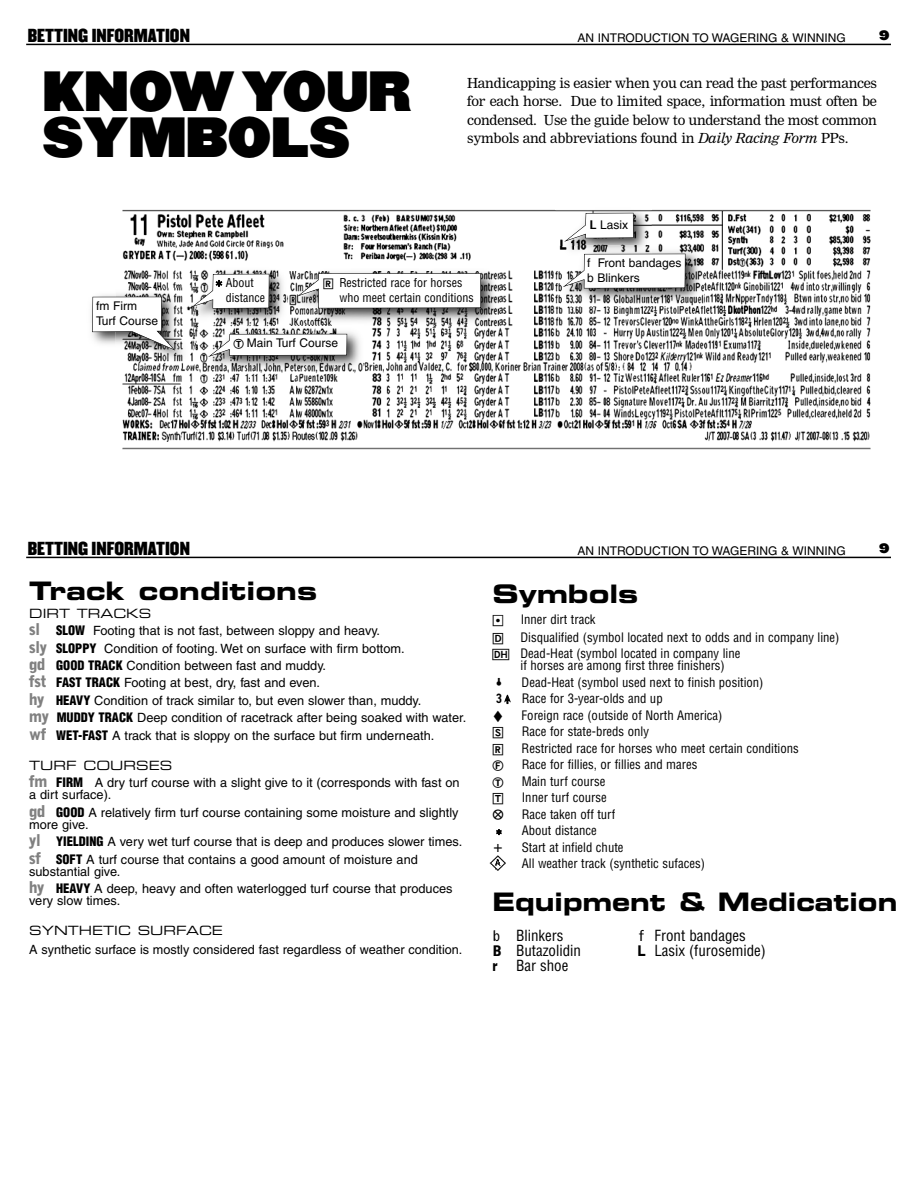
<style>
.page{position:relative;width:918px;height:1188px;background:#fff}
.page>*{position:absolute;margin:0;border:0;box-sizing:border-box;transform-origin:0 0}
.t1{font:49.5px/46.5px "Champion HTF Heavyweight";color:#000}
.t2{font:25.5px "Eurostile Bold Extended Two";color:#000}
.t3{font:25.5px "Eurostile Bold Extended Two";color:#000;scale:.95 1}
.t4{font:16.5px "Champion HTF Middleweight";color:#000}
.t5{font:15.15px/18.5px "Nimrod Rgl";letter-spacing:-.02em;color:#000;text-align:justify}
.t6{font:condensed 15px "Helvetica";color:#000}
.t7{font:12.75px/17.4px "Helvetica";color:#000}
.t8{font:condensed 12.75px/16.5px "Helvetica";color:#000}
.t9{font:12.75px "Eurostile Extended Two";color:#000}
.t10{font:12.75px "Crankshaw Pi";color:#000}
.t11{font:12px/15px "Helvetica";color:#000}
.t12{font:condensed 12px/15px "Helvetica";color:#000}
.t13{font:12px "Champion HTF Heavyweight";color:#000}
.t14{font:6.3px "Crankshaw Pi";color:#000}
.s1{font-family:"Nimrod Itl"}
.s2{font-family:"Crankshaw Pi";font-stretch:normal;font-size:7.5px}
.s3{font-family:"Crankshaw Pi";font-stretch:normal}
.s4{font-family:"Crankshaw Pi"}
.s5{font-family:"Lucida Grande";font-weight:700}
.s6{font-family:"Paddock";font-weight:700;font-size:16.5px;color:#808080}
.s7{font-weight:900;font-stretch:condensed}
.s8{font-family:"Paddock";font-weight:700;font-stretch:normal}
.s9{font-family:"Paddock";font-weight:300;font-stretch:normal}
</style>
<div class="page">
<hr style="left:26px;top:44px;width:865px;height:1px;background:#000">
<img style="left:122px;top:210px;width:749px;height:240px">
<img style="left:200px;top:328px;width:165px;height:47px">
<svg style="left:208px;top:334px;width:139px;height:23px"></svg>
<img style="left:289px;top:263px;width:210px;height:64px">
<img style="left:200px;top:324px;width:165px;height:4px">
<svg style="left:297px;top:273px;width:184px;height:35px"></svg>
<img style="left:183px;top:265px;width:105px;height:62px">
<img style="left:555px;top:210px;width:97px;height:35px">
<svg style="left:564px;top:213px;width:70px;height:29px"></svg>
<img style="left:554px;top:245px;width:150px;height:62px">
<svg style="left:563px;top:254px;width:122px;height:34px"></svg>
<img style="left:91px;top:288px;width:103px;height:82px">
<img style="left:183px;top:288px;width:10px;height:39px">
<svg style="left:191px;top:274px;width:78px;height:35px"></svg>
<svg style="left:92px;top:297px;width:83px;height:54px"></svg>
<hr style="left:26px;top:557px;width:865px;height:1px;background:#000">
<img style="left:490px;top:855px;width:16px;height:16px">
<p class="t4" style="left:28px;top:26px;width:164px">BETTING INFORMATION</p>
<p class="t11" style="left:577px;top:31px;width:270px">AN INTRODUCTION TO WAGERING &amp; WINNING</p>
<p class="t13" style="left:879px;top:29px;width:12px">9</p>
<h1 class="t1" style="left:43px;top:70px;width:370px">KNOWYOUR<br>SYMBOLS</h1>
<p class="t5" style="left:467px;top:75px;width:411px">Handicapping is easier when you can read the past performances for each horse. Due to limited space, information must often be condensed. Use the guide below to understand the most common symbols and abbreviations found in <span class="s1">Daily Racing Form</span> PPs.</p>
<p class="t11" style="left:96px;top:300px;width:64px;line-height:14.4px">fm Firm<br>Turf Course</p>
<p class="t12" style="left:226px;top:275px;width:41px;text-indent:-10px"><span class="s2">;</span> About distance</p>
<p class="t12" style="left:339px;top:276px;width:136px;text-indent:-16px"><span class="s3">,</span> Restricted race for horses who meet certain conditions</p>
<p class="t11" style="left:234px;top:336px;width:106px"><span class="s4">p</span> Main Turf Course</p>
<p class="t11" style="left:590px;top:218px;width:40px"><span class="s5">L</span> Lasix</p>
<p class="t11" style="left:587px;top:257px;width:96px">f Front bandages b Blinkers</p>
<p class="t4" style="left:28px;top:539px;width:164px">BETTING INFORMATION</p>
<p class="t11" style="left:577px;top:544px;width:270px">AN INTRODUCTION TO WAGERING &amp; WINNING</p>
<p class="t13" style="left:879px;top:542px;width:12px">9</p>
<h2 class="t2" style="left:29px;top:582px;width:289px">Track conditions</h2>
<p class="t9" style="left:29px;top:609px;width:124px">DIRT TRACKS</p>
<p class="t7" style="left:29px;top:623px;width:439px"><span class="s6">sl</span> <span class="s7">SLOW</span> Footing that is not fast, between sloppy and heavy.<br><span class="s6">sly</span> <span class="s7">SLOPPY</span> Condition of footing. Wet on surface with firm bottom.<br><span class="s6">gd</span> <span class="s7">GOOD TRACK</span> Condition between fast and muddy.<br><span class="s6">fst</span> <span class="s7">FAST TRACK</span> Footing at best, dry, fast and even.<br><span class="s6">hy</span> <span class="s7">HEAVY</span> Condition of track similar to, but even slower than, muddy.<br><span class="s6">my</span> <span class="s7">MUDDY TRACK</span> Deep condition of racetrack after being soaked with water. <span class="s6">wf</span> <span class="s7">WET-FAST</span> A track that is sloppy on the surface but firm underneath.</p>
<p class="t9" style="left:29px;top:761px;width:145px">TURF COURSES</p>
<p class="t7" style="left:29px;top:778px;width:432px;line-height:12px"><span class="s6">fm</span> <span class="s7">FIRM</span> A dry turf course with a slight give to it (corresponds with fast on a dirt surface).</p>
<p class="t7" style="left:29px;top:808px;width:431px;line-height:12px"><span class="s6">gd</span> <span class="s7">GOOD</span> A relatively firm turf course containing some moisture and slightly more give.</p>
<p class="t7" style="left:29px;top:834px;width:435px"><span class="s6">yl</span> <span class="s7">YIELDING</span> A very wet turf course that is deep and produces slower times. <span class="s6">sf</span> <span class="s7">SOFT</span> A turf course that contains a good amount of moisture and</p>
<p class="t7" style="left:29px;top:864px;width:425px">substantial give.<br><span class="s6">hy</span> <span class="s7">HEAVY</span> A deep, heavy and often waterlogged turf course that produces</p>
<p class="t7" style="left:29px;top:893px;width:93px">very slow times.</p>
<p class="t9" style="left:29px;top:926px;width:195px">SYNTHETIC SURFACE</p>
<p class="t7" style="left:29px;top:942px;width:435px">A synthetic surface is mostly considered fast regardless of weather condition.</p>
<h2 class="t2" style="left:492px;top:584px;width:148px">Symbols</h2>
<p class="t10" style="left:492px;top:613px;width:13px">:</p>
<p class="t8" style="left:521px;top:612px;width:76px">Inner dirt track</p>
<p class="t10" style="left:492px;top:630px;width:13px">q</p>
<p class="t8" style="left:492px;top:629px;width:349px;text-indent:28px">Disqualified (symbol located next to odds and in company line) <span class="s3">t</span> Dead-Heat (symbol located in company line</p>
<p class="t8" style="left:521px;top:658px;width:206px">if horses are among first three finishers)</p>
<p class="t10" style="left:496px;top:675px;width:7px">y</p>
<p class="t8" style="left:496px;top:674px;width:269px;text-indent:25px">Dead-Heat (symbol used next to finish position)<br><span class="s8">3</span><span class="s3">2</span> Race for 3-year-olds and up</p>
<p class="t10" style="left:492px;top:708px;width:13px">3</p>
<p class="t8" style="left:522px;top:707px;width:202px">Foreign race (outside of North America)</p>
<p class="t10" style="left:492px;top:725px;width:13px">4</p>
<p class="t8" style="left:522px;top:724px;width:129px">Race for state-breds only</p>
<p class="t10" style="left:492px;top:741px;width:13px">,</p>
<p class="t8" style="left:522px;top:740px;width:279px">Restricted race for horses who meet certain conditions</p>
<p class="t10" style="left:492px;top:758px;width:13px">m</p>
<p class="t8" style="left:522px;top:757px;width:177px">Race for fillies, or fillies and mares</p>
<p class="t10" style="left:492px;top:774px;width:13px">p</p>
<p class="t8" style="left:522px;top:773px;width:85px">Main turf course</p>
<p class="t10" style="left:492px;top:791px;width:13px">5</p>
<p class="t8" style="left:522px;top:790px;width:87px">Inner turf course</p>
<p class="t10" style="left:492px;top:807px;width:13px">w</p>
<p class="t8" style="left:522px;top:806px;width:95px">Race taken off turf</p>
<p class="t14" style="left:496px;top:828px;width:7px">;</p>
<p class="t8" style="left:522px;top:823px;width:77px">About distance</p>
<p class="t10" style="left:492px;top:840px;width:13px">9</p>
<p class="t8" style="left:522px;top:839px;width:185px">Start at infield chute<br>All weather track (synthetic sufaces)</p>
<h2 class="t3" style="left:492px;top:893px;width:428px">Equipment &amp; Medication</h2>
<p class="t6" style="left:492px;top:927px;width:73px"><span class="s9">b</span> Blinkers</p>
<p class="t6" style="left:639px;top:927px;width:109px"><span class="s9">f</span> Front bandages</p>
<p class="t6" style="left:492px;top:942px;width:90px"><span class="s8">B</span> Butazolidin</p>
<p class="t6" style="left:637px;top:942px;width:130px"><span class="s8">L</span> Lasix (furosemide)</p>
<p class="t6" style="left:492px;top:957px;width:78px"><span class="s8">r</span> Bar shoe</p>
</div>
